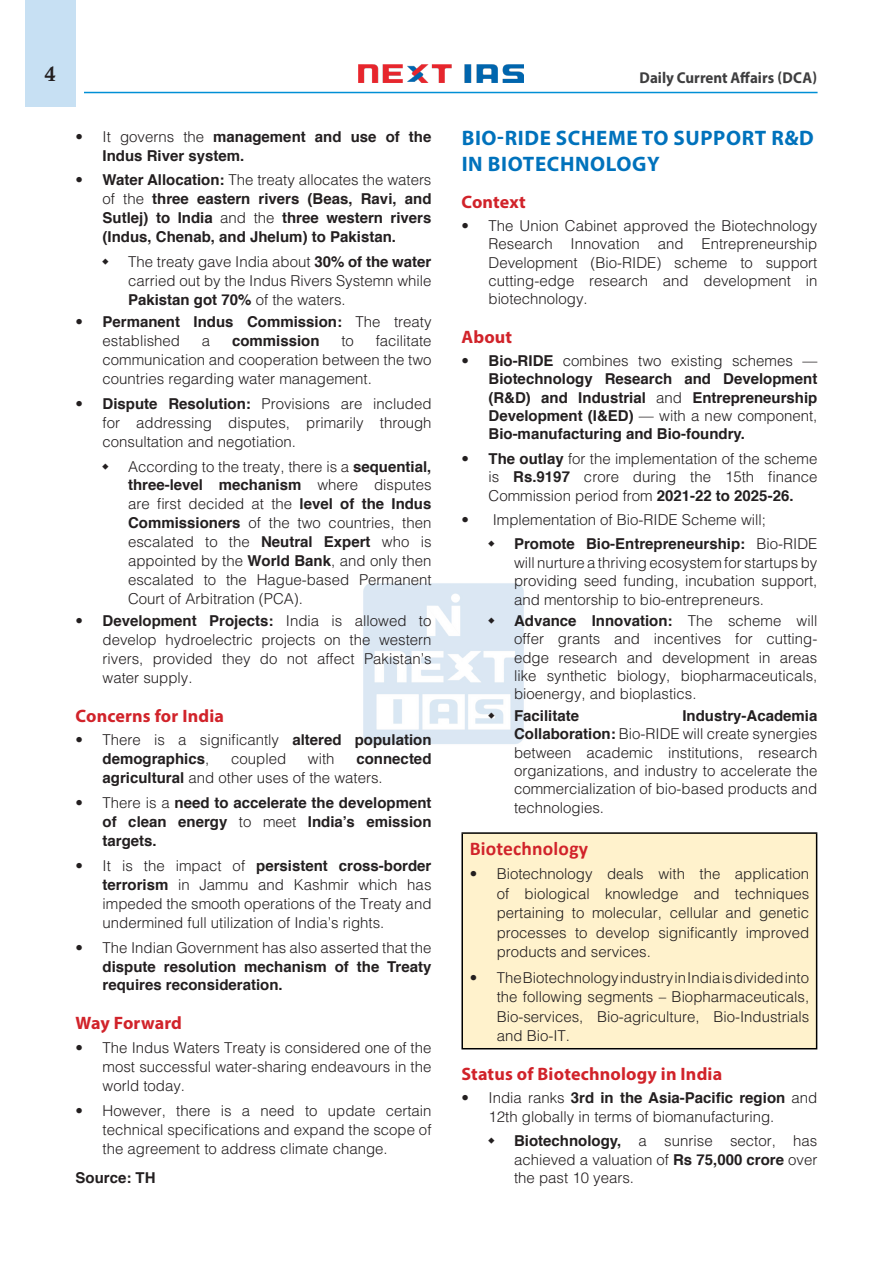
<style>
.page{position:relative;width:893px;height:1263px;background:#fff}
.page>*{position:absolute;margin:0;border:0;box-sizing:border-box;transform-origin:0 0}
.H-1{font:700 21px/25.7px "Myriad Pro";letter-spacing:.03em;color:#0072bc}
.t1{font:21px "Calis MT Bol";color:#231f20}
.H-2{font:700 19.5px "Calibri";letter-spacing:.01em;color:#d1232a}
.H-2-2{font:700 18px "Myriad Pro";letter-spacing:.01em;color:#d1232a}
.t2{font:700 15.75px "Myriad Pro";color:#3e3e3f;scale:.95 1}
.t3{font:300 15px/18.9px "Helvetica";color:#231f20;text-align:justify}
.body{font:700 15px/18.9px "Helvetica";color:#231f20;text-align:justify}
.s1{font-weight:300}
.s2{font-weight:700}
</style>
<div class="page">
<div style="left:25px;top:0;width:51px;height:107px;background:#c7e0f3"></div>
<img style="left:359px;top:64px;width:165px;height:19px">
<hr style="left:84px;top:92px;width:733px;height:1px;background:#008fd5">
<img style="left:363px;top:583px;width:161px;height:161px">
<div style="left:462px;top:833px;width:355px;height:216px;background:#fff2cc"></div>
<hr style="left:461px;top:832px;width:356px;height:2px;background:#000">
<hr style="left:461px;top:834px;width:2px;height:214px;background:#000">
<hr style="left:816px;top:834px;width:1px;height:214px;background:#000">
<hr style="left:461px;top:1048px;width:356px;height:1px;background:#000">
<svg style="left:488px;top:617px;width:6px;height:6px"></svg>
<svg style="left:488px;top:712px;width:6px;height:6px"></svg>
<h1 class="t1" style="left:45px;top:62px;width:12px">4</h1>
<p class="t2" style="left:640px;top:67px;width:188px">Daily Current Affairs (DCA)</p>
<p class="body" style="left:103px;top:127px;width:330px;text-indent:-27px"><span class="s1">• It governs the</span> management and use of the<br>Indus River system.</p>
<p class="body" style="left:103px;top:171px;width:330px;text-indent:-27px"><span class="s1">•</span> Water Allocation: <span class="s1">The treaty allocates the waters of the</span> three eastern rivers (Beas, Ravi, and Sutlej) to India <span class="s1">and the</span> three western rivers (Indus, Chenab, and Jhelum) to Pakistan.</p>
<p class="t3" style="left:128px;top:252px;width:305px">The treaty gave India about <span class="s2">30% of the water </span>carried out by the Indus Rivers Systemn while <span class="s2">Pakistan got 70%</span> of the waters.</p>
<p class="body" style="left:103px;top:312px;width:330px;text-indent:-27px"><span class="s1">•</span> Permanent Indus Commission: <span class="s1">The treaty established</span></p>
<p class="t3" style="left:103px;top:331px;width:330px;text-indent:273px">facilitate communication and cooperation between the two countries regarding water management.</p>
<p class="t3" style="left:103px;top:393px;width:330px;text-indent:-27px">• <span class="s2">Dispute Resolution:</span> Provisions are included for addressing disputes, primarily through consultation and negotiation.</p>
<p class="t3" style="left:128px;top:456px;width:305px">According to the treaty, there is a <span class="s2">sequential, three-level mechanism</span> where disputes are first decided at the <span class="s2">level of the Indus Commissioners</span> of the two countries, then escalated to the <span class="s2">Neutral Expert</span> who is appointed by the <span class="s2">World Bank</span>, and only then escalated to the Hague-based Permanent Court of Arbitration (PCA).</p>
<p class="t3" style="left:103px;top:611px;width:330px;text-indent:-27px">• <span class="s2">Development Projects:</span> India is allowed to develop hydroelectric projects on the western rivers, provided they do not affect Pakistan’s water supply.</p>
<p class="H-2-2" style="left:76px;top:704px;width:150px">Concerns for India</p>
<p class="body" style="left:103px;top:731px;width:330px;text-indent:-27px"><span class="s1">• There is a significantly</span> altered population demographics<span class="s1">,</span></p>
<p class="t3" style="left:202px;top:331px;width:10px">a</p>
<p class="body" style="left:232px;top:331px;width:89px">commission</p>
<p class="t3" style="left:341px;top:331px;width:14px">to</p>
<p class="t3" style="left:231px;top:749px;width:57px">coupled</p>
<p class="t3" style="left:308px;top:749px;width:28px">with</p>
<p class="t3" style="left:103px;top:749px;width:330px;text-indent:254px"><span class="s2">connected agricultural</span> and other uses of the waters.</p>
<p class="body" style="left:103px;top:793px;width:330px;text-indent:-27px"><span class="s1">• There is a</span> need to accelerate the development of clean energy <span class="s1">to meet</span> India’s emission targets.</p>
<p class="t3" style="left:103px;top:856px;width:330px;text-indent:-27px">• It is the impact of <span class="s2">persistent cross-border terrorism</span> in Jammu and Kashmir which has impeded the smooth operations of the Treaty and undermined full utilization of India’s rights.</p>
<p class="body" style="left:103px;top:938px;width:330px;text-indent:-27px"><span class="s1">• The Indian Government has also asserted that the </span>dispute resolution mechanism of the Treaty requires reconsideration.</p>
<p class="H-2-2" style="left:76px;top:1012px;width:108px">Way Forward</p>
<p class="t3" style="left:103px;top:1038px;width:330px;text-indent:-27px">• The Indus Waters Treaty is considered one of the most successful water-sharing endeavours in the world today.</p>
<p class="t3" style="left:103px;top:1100px;width:330px;text-indent:-27px">• However, there is a need to update certain technical specifications and expand the scope of the agreement to address climate change.</p>
<p class="body" style="left:76px;top:1168px;width:82px">Source: TH</p>
<p class="H-1" style="left:462px;top:125px;width:353px">BIO-RIDE SCHEME TO SUPPORT R&amp;D<br>IN BIOTECHNOLOGY</p>
<p class="H-2-2" style="left:461px;top:190px;width:66px">Context</p>
<p class="t3" style="left:488px;top:216px;width:330px;line-height:18.5px;text-indent:-27px">• The Union Cabinet approved the Biotechnology Research Innovation and Entrepreneurship Development (Bio-RIDE) scheme to support cutting-edge research and development in biotechnology.</p>
<p class="H-2-2" style="left:461px;top:325px;width:52px">About</p>
<p class="body" style="left:488px;top:351px;width:330px;line-height:18.5px;text-indent:-27px"><span class="s1">•</span> Bio-RIDE <span class="s1">combines two existing schemes — </span>Biotechnology Research and Development (R&amp;D) and Industrial <span class="s1">and</span> Entrepreneurship Development (I&amp;ED) <span class="s1">— with a new component, </span>Bio-manufacturing and Bio-foundry.</p>
<p class="t3" style="left:488px;top:449px;width:330px;line-height:18.5px;text-indent:-27px">• <span class="s2">The outlay</span> for the implementation of the scheme is <span class="s2">Rs.9197</span> crore during the 15th finance Commission period from <span class="s2">2021-22 to 2025-26.</span></p>
<p class="t3" style="left:461px;top:510px;width:306px">• Implementation of Bio-RIDE Scheme will;</p>
<p class="t3" style="left:514px;top:534px;width:305px;line-height:18.5px"><span class="s2">Promote Bio-Entrepreneurship:</span> Bio-RIDE will nurture a thriving ecosystem for startups by providing seed funding, incubation support, and mentorship to bio-entrepreneurs.</p>
<p class="t3" style="left:514px;top:611px;width:305px;line-height:18.5px"><span class="s2">Advance Innovation:</span> The scheme will offer grants and incentives for cutting&shy;edge research and development in areas like synthetic biology, biopharmaceuticals, bioenergy, and bioplastics.</p>
<p class="body" style="left:514px;top:706px;width:67px">Facilitate</p>
<p class="t3" style="left:514px;top:706px;width:305px;line-height:18.5px;text-indent:168px"><span class="s2">Industry-Academia Collaboration:</span> Bio-RIDE will create synergies between academic institutions, research organizations, and industry to accelerate the commercialization of bio-based products and technologies.</p>
<p class="H-2" style="left:470px;top:835px;width:120px">Biotechnology</p>
<p class="t3" style="left:497px;top:864px;width:314px;line-height:19.5px;text-indent:-27px">• Biotechnology deals with the application of biological knowledge and techniques pertaining to molecular, cellular and genetic processes to develop significantly improved products and services.</p>
<p class="t3" style="left:497px;top:967px;width:314px;line-height:19.5px;text-indent:-27px">• The Biotechnology industry in India is divided into the following segments – Biopharmaceuticals, Bio-services, Bio-agriculture, Bio-Industrials and Bio-IT.</p>
<p class="H-2-2" style="left:461px;top:1063px;width:262px">Status of Biotechnology in India</p>
<p class="t3" style="left:488px;top:1088px;width:330px;line-height:18.5px;text-indent:-27px">• India ranks <span class="s2">3rd in the Asia-Pacific region</span> and<br>12th globally in terms of biomanufacturing.</p>
<p class="t3" style="left:514px;top:1131px;width:305px;line-height:18.5px"><span class="s2">Biotechnology,</span> a sunrise sector, has achieved a valuation of <span class="s2">Rs 75,000 crore</span> over the past 10 years.</p>
</div>
